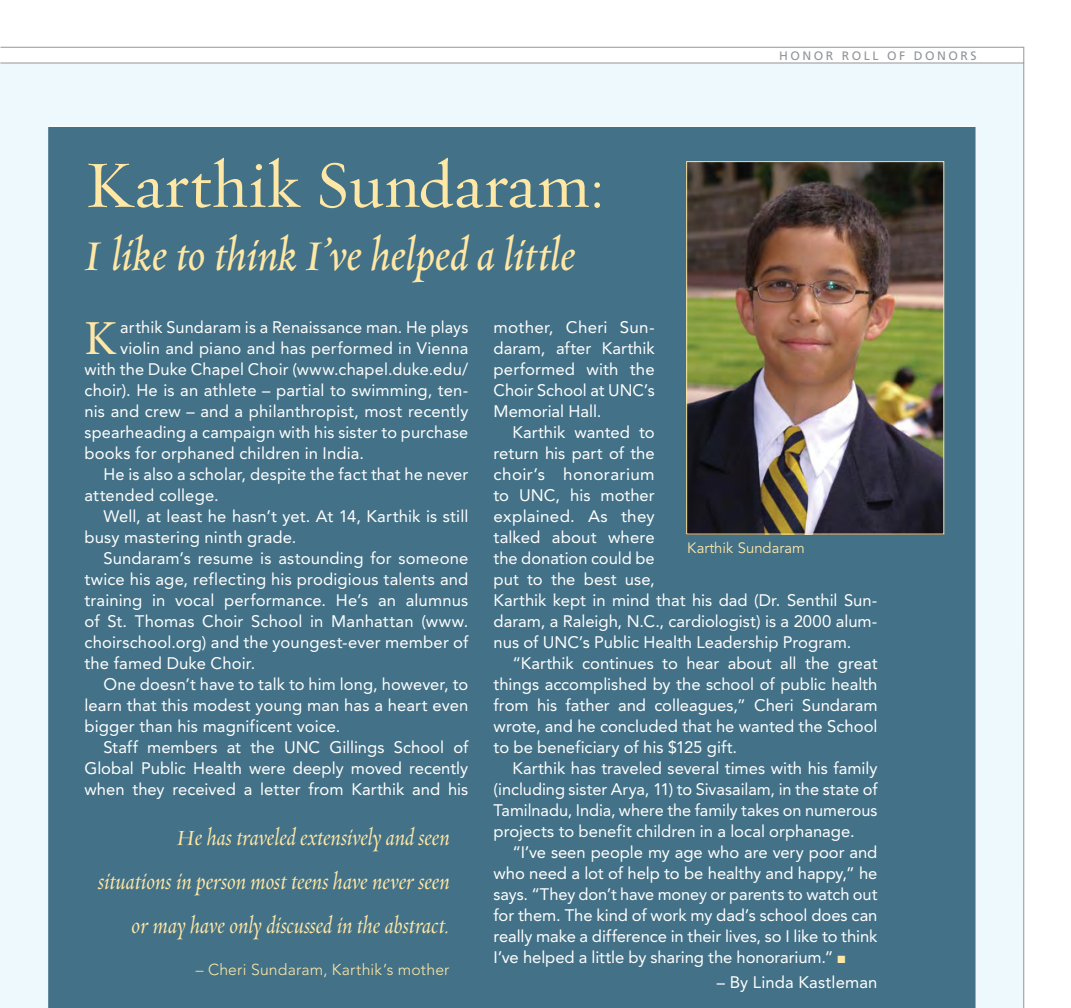
<style>
.page{position:relative;width:1071px;height:1008px;background:#fff}
.page>*{position:absolute;margin:0;border:0;box-sizing:border-box;transform-origin:0 0}
.t1{font:66.5px "Requiem Text HTF Roman";letter-spacing:.01em;color:#ffe7a5}
.t2{font:49px "Minion";color:#ffe7a5}
.t3{font:47.25px "Requiem Text HTF Italic";letter-spacing:-.005em;color:#ffe7a5}
.t4{font:24.5px/43.8px "Requiem Display HTF Italic";color:#ffe7a5;text-align:right}
.t5{font:16.62px/21px "Avenir";letter-spacing:.005em;color:#fff;text-align:justify}
.t6{font:300 15.75px "Avenir";letter-spacing:.01em;color:#ffe7a5}
.t7{font:14.88px "Avenir";color:#ffe7a5}
.t8{font:12.25px "Frutiger";letter-spacing:.2em;color:#939598}
.s1{color:#ffe7a5}
</style>
<div class="page">
<div style="left:0;top:63px;width:1024px;height:945px;background:#eef9fe"></div>
<hr style="left:0;top:63px;width:1024px;height:1px;background:#939598">
<hr style="left:1023px;top:47px;width:1px;height:961px;background:#939598">
<hr style="left:0;top:47px;width:1024px;height:1px;background:#939598">
<div style="left:48px;top:126px;width:928px;height:882px;background:#437187"></div>
<img style="left:688px;top:163px;width:254px;height:370px">
<div style="left:686px;top:161px;width:258px;height:374px;border:1px solid #ffe7a5"></div>
<h1 class="t1" style="left:84px;top:146px;width:521px">Karthik Sundaram:</h1>
<h3 class="t3" style="left:84px;top:233px;width:493px">I like to think I’ve helped a little</h3>
<p class="t8" style="left:779px;top:48px;width:199px">HONOR ROLL OF DONORS</p>
<h2 class="t2" style="left:84px;top:315px;width:34px">K</h2>
<p class="t5" style="left:120px;top:317px;width:350px">arthik Sundaram is a Renaissance man. He plays</p>
<p class="t5" style="left:120px;top:338px;width:350px">violin and piano and has performed in Vienna</p>
<p class="t5" style="left:84px;top:359px;width:385px">with the Duke Chapel Choir (www.chapel.duke.edu/</p>
<p class="t5" style="left:84px;top:380px;width:385px">choir). He is an athlete – partial to swimming, ten-</p>
<p class="t5" style="left:84px;top:401px;width:385px">nis and crew – and a philanthropist, most recently</p>
<p class="t5" style="left:84px;top:422px;width:385px">spearheading a campaign with his sister to purchase</p>
<p class="t5" style="left:84px;top:443px;width:281px">books for orphaned children in I ndia.</p>
<p class="t5" style="left:103px;top:464px;width:367px">H e is also a scholar, despite the fact that he never</p>
<p class="t5" style="left:84px;top:485px;width:136px">attended college.</p>
<p class="t5" style="left:103px;top:506px;width:367px">Well, at least he hasn’t yet. At 14, Karthik is still</p>
<p class="t5" style="left:84px;top:527px;width:214px">busy mastering ninth grade.</p>
<p class="t5" style="left:103px;top:548px;width:367px">Sundaram’s resume is astounding for someone</p>
<p class="t5" style="left:84px;top:569px;width:385px">twice his age, reflecting his prodigious talents and</p>
<p class="t5" style="left:84px;top:590px;width:385px">training in vocal performance. He’s an alumnus</p>
<p class="t5" style="left:84px;top:611px;width:385px">of St. Thomas Choir School in M anhattan (www.</p>
<p class="t5" style="left:84px;top:632px;width:386px">choirschool.org) and the youngest-ever member of</p>
<p class="t5" style="left:84px;top:653px;width:172px">the famed Duke Choir.</p>
<p class="t5" style="left:103px;top:674px;width:367px">One doesn’t have to talk to him long, however, to</p>
<p class="t5" style="left:84px;top:695px;width:385px">learn that this modest young man has a heart even</p>
<p class="t5" style="left:84px;top:716px;width:258px">bigger than his magnificent voice.</p>
<p class="t5" style="left:103px;top:737px;width:194px">Staff members at the UNC</p>
<p class="t5" style="left:84px;top:737px;width:386px;text-indent:245px">Gillings School of Global Public H ealth were deeply moved recently when they received a letter from Karthik and his</p>
<h3 class="t4" style="left:98px;top:818px;width:353px">He has traveled extensively and seen situations in person most teens have never seen or may have only discussed in the abstract.</h3>
<p class="t6" style="left:196px;top:960px;width:255px">– Cheri Sundaram, Karthik’s mother</p>
<p class="t5" style="left:494px;top:317px;width:163px">mother, Cheri Sun&shy;daram, after Karthik performed with the Choir School at UNC</p>
<p class="t5" style="left:644px;top:380px;width:12px">’s</p>
<p class="t5" style="left:494px;top:401px;width:109px">Memorial Hall.</p>
<p class="t5" style="left:512px;top:422px;width:144px">Karthik wanted to</p>
<p class="t5" style="left:494px;top:443px;width:163px">return his part of the</p>
<p class="t5" style="left:494px;top:464px;width:163px">choir’s honorarium</p>
<p class="t5" style="left:494px;top:485px;width:39px">to UNC</p>
<p class="t5" style="left:494px;top:485px;width:385px;text-align:left;text-indent:62px">, his mother<br>explained. As they<br>talked about where<br>the donation could be<br>put to the best use,<br>Karthik kept in mind that his dad (Dr. Senthil Sun&shy;daram, a Raleigh, N .C., cardiologist) is a 2000 alum&shy;nus of UNC</p>
<p class="t7" style="left:687px;top:539px;width:119px">Karthik Sundaram</p>
<p class="t5" style="left:579px;top:632px;width:274px">’s Public Health Leadership Program.</p>
<p class="t5" style="left:513px;top:653px;width:367px">“Karthik continues to hear about all the great</p>
<p class="t5" style="left:494px;top:674px;width:385px">things accomplished by the school of public health</p>
<p class="t5" style="left:494px;top:695px;width:385px">from his father and colleagues,” Cheri Sundaram</p>
<p class="t5" style="left:494px;top:716px;width:385px">wrote, and he concluded that he wanted the School</p>
<p class="t5" style="left:494px;top:737px;width:245px">to be beneficiary of his $125 gift.</p>
<p class="t5" style="left:513px;top:758px;width:366px">Karthik has traveled several times with his family</p>
<p class="t5" style="left:494px;top:779px;width:386px">(including sister Arya, 11) to Sivasailam, in the state of</p>
<p class="t5" style="left:494px;top:800px;width:385px">Tamilnadu, I ndia, where the family takes on numerous</p>
<p class="t5" style="left:494px;top:821px;width:363px">projects to benefit children in a local orphanage.</p>
<p class="t5" style="left:512px;top:842px;width:366px">“I ’ve seen people my age who are very poor and</p>
<p class="t5" style="left:494px;top:863px;width:385px">who need a lot of help to be healthy and happy,” he</p>
<p class="t5" style="left:494px;top:884px;width:385px">says. “They don’t have money or parents to watch out</p>
<p class="t5" style="left:494px;top:905px;width:385px">for them. The kind of work my dad’s school does can</p>
<p class="t5" style="left:494px;top:926px;width:385px">really make a difference in their lives, so I like to think</p>
<p class="t5" style="left:494px;top:947px;width:353px">I ’ve helped a little by sharing the honorarium.” <span class="s1">■</span></p>
<p class="t5" style="left:717px;top:972px;width:162px">– By Linda Kastleman</p>
</div>
